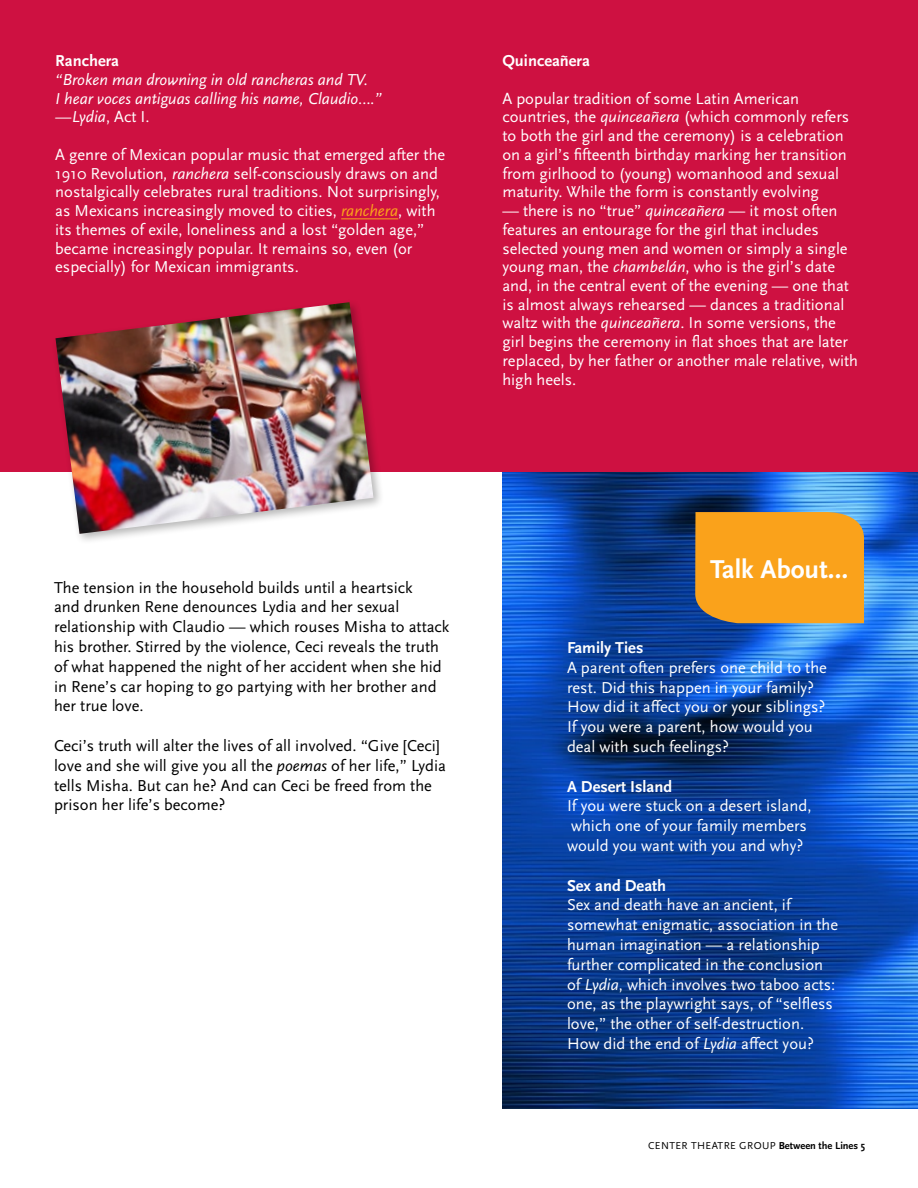
<style>
.page{position:relative;width:918px;height:1188px;background:#fff}
.page>*{position:absolute;margin:0;border:0;box-sizing:border-box;transform-origin:0 0}
.t1{font:700 27px "Scala Sans Pro";color:#fff}
.t2{font:16.5px/18.8px "Scala Sans Pro";color:#fff}
.t3{font:16.5px/19.8px "Scala Sans Pro";color:#000}
.t4{font:italic 16.5px/18.8px "Scala Sans Pro";color:#fff}
.t5{font:700 16.5px "Scala Sans Pro";color:#fff}
.t6{font:10.5px "Scala Sans Pro";letter-spacing:.04em;color:#000}
.s1{font-style:normal}
.s2{font-style:italic}
.s3{font-style:italic;color:#faa21b}
.s4{font-weight:700}
</style>
<div class="page">
<img style="left:502px;top:471px;width:416px;height:637px">
<div style="left:0;top:0;width:918px;height:471px;background:#ce1141"></div>
<div style="left:695px;top:511px;width:169px;height:112px;background:#faa21b"></div>
<hr style="left:341px;top:219px;width:57px;height:1px;background:#faa21b">
<div style="left:51px;top:298px;width:333px;height:247px;background:#000;opacity:.29"></div>
<img style="left:55px;top:302px;width:319px;height:232px">
<p class="t5" style="left:55px;top:51px;width:65px">Ranchera</p>
<p class="t4" style="left:55px;top:70px;width:328px">“Broken man drowning in old rancheras and TV.<br>I hear voces antiguas calling his name, Claudio….” —Lydia<span class="s1">, Act I.</span></p>
<p class="t2" style="left:55px;top:145px;width:392px">A genre of Mexican popular music that emerged after the 1910 Revolution<span class="s2">, ranchera</span> self-consciously draws on and nostalgically celebrates rural traditions. N ot surprisingly, as Mexicans increasingly moved to cities, <span class="s3">ranchera</span>, with its themes of exile, loneliness and a lost “golden age,” became increasingly popular. It remains so, even (or especially) for Mexican immigrants.</p>
<p class="t5" style="left:502px;top:51px;width:89px">Quinceañera</p>
<p class="t2" style="left:502px;top:89px;width:348px">A popular tradition of some Latin American countries, the <span class="s2">quinceañera</span> (which commonly refers to both the girl and the ceremony) is a celebration on a girl’s fifteenth birthday marking her transition from girlhood to (young) womanhood and sexual maturity. While the form is constantly evolving</p>
<p class="t2" style="left:502px;top:201px;width:357px">— there is no “true” <span class="s2">quinceañera</span> — it most often features an entourage for the girl that includes selected young men and women or simply a single young man, the <span class="s2">chambelán</span>, who is the girl’s date and, in the central event of the evening — one that is almost always rehearsed — dances a traditional waltz with the <span class="s2">quinceañera</span>. In some versions, the girl begins the ceremony in flat shoes that are later replaced, by her father or another male relative, with high heels.</p>
<p class="t3" style="left:54px;top:577px;width:397px">The tension in the household builds until a heartsick<br>and drunken Rene denounces Lydia and her sexual relationship with Claudio — which rouses Misha to attack his brother. Stirred by the violence, Ceci reveals the truth of what happened the night of her accident when she hid in Rene’s car hoping to go partying with her brother and her true love.</p>
<p class="t3" style="left:54px;top:736px;width:394px">Ceci’s truth will alter the lives of all involved. “Give [Ceci] love and she will give you all the <span class="s2">poemas</span> of her life,” Lydia tells Misha. But can he? And can Ceci be freed from the prison her life’s become?</p>
<h1 class="t1" style="left:710px;top:553px;width:139px">Talk About…</h1>
<p class="t5" style="left:567px;top:638px;width:78px">Family Ties</p>
<p class="t2" style="left:567px;top:657px;width:261px;line-height:19.8px">A parent often prefers one child to the rest. Did this happen in your family?<br>How did it affect you or your siblings?<br>If you were a parent, how would you deal with such feelings?</p>
<p class="t5" style="left:567px;top:776px;width:107px">A Desert Island</p>
<p class="t2" style="left:567px;top:796px;width:246px;line-height:19.8px">If you were stuck on a desert island, which one of your family members would you want with you and why?</p>
<p class="t5" style="left:567px;top:875px;width:101px">Sex and Death</p>
<p class="t2" style="left:567px;top:895px;width:273px;line-height:19.8px">Sex and death have an ancient, if somewhat enigmatic, association in the human imagination — a relationship further complicated in the conclusion of <span class="s2">Lydia</span>, which involves two taboo acts: one, as the playwright says, of “selfless love,” the other of self-destruction.<br>H ow did the end of <span class="s2">Lydia</span> affect you?</p>
<p class="t6" style="left:648px;top:1139px;width:219px">Center Theat re Group <span class="s4">Between the Lines 5</span></p>
</div>
